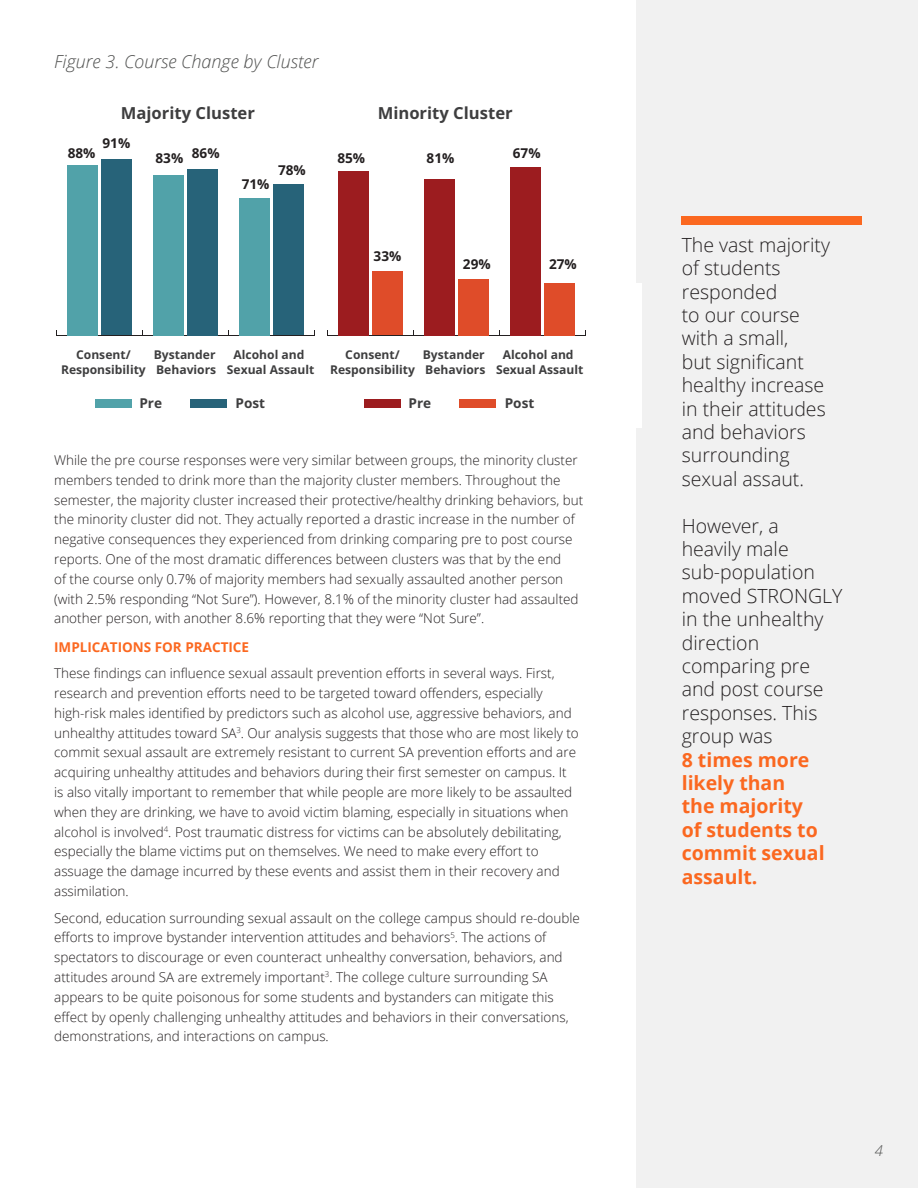
<style>
.page{position:relative;width:918px;height:1188px;background:#fff}
.page>*{position:absolute;margin:0;border:0;box-sizing:border-box;transform-origin:0 0}
.t1{font:300 19.5px/23.4px "Open Sans";color:#231f20}
.t2{font:700 19.5px/23.4px "Open Sans";color:#fb6820}
.t3{font:italic 300 18px "Open Sans";color:#505150}
.t4{font:700 16.65px "Open Sans";color:#3e3e3f}
.t5{font:italic 300 15px "Open Sans";color:#505150}
.t6{font:700 13.65px "Open Sans";color:#231f20}
.t7{font:700 13.65px "Open Sans";color:#3e3e3f}
.t8{font:300 13.5px/19.8px "Open Sans";color:#231f20}
.t9{font:700 13.5px "Open Sans";color:#fb6820}
.t10{font:700 12.15px/14.5px "Open Sans";color:#3e3e3f;text-align:center}
</style>
<div class="page">
<div style="left:636px;top:0;width:282px;height:1188px;background:#f1f1f1"></div>
<div style="left:682px;top:216px;width:180px;height:9px;background:#fb6820"></div>
<div style="left:372px;top:283px;width:270px;height:145px;background:#fff"></div>
<hr style="left:56px;top:335px;width:259px;height:1px;background:#231f20">
<div style="left:101px;top:159px;width:31px;height:176px;background:#276379"></div>
<div style="left:187px;top:169px;width:31px;height:166px;background:#276379"></div>
<div style="left:273px;top:185px;width:31px;height:150px;background:#276379"></div>
<div style="left:67px;top:165px;width:31px;height:170px;background:#51a2a9"></div>
<div style="left:153px;top:175px;width:31px;height:160px;background:#51a2a9"></div>
<div style="left:239px;top:198px;width:31px;height:137px;background:#51a2a9"></div>
<hr style="left:327px;top:335px;width:259px;height:1px;background:#231f20">
<div style="left:372px;top:272px;width:31px;height:63px;background:#df4c29"></div>
<div style="left:458px;top:279px;width:31px;height:56px;background:#df4c29"></div>
<div style="left:544px;top:283px;width:31px;height:52px;background:#df4c29"></div>
<div style="left:338px;top:171px;width:31px;height:164px;background:#9c1c1f"></div>
<div style="left:424px;top:179px;width:31px;height:156px;background:#9c1c1f"></div>
<div style="left:510px;top:167px;width:31px;height:168px;background:#9c1c1f"></div>
<div style="left:95px;top:399px;width:37px;height:8px;background:#51a2a9"></div>
<div style="left:190px;top:399px;width:37px;height:8px;background:#276379"></div>
<div style="left:364px;top:399px;width:37px;height:8px;background:#9c1c1f"></div>
<div style="left:459px;top:399px;width:37px;height:8px;background:#df4c29"></div>
<h2 class="t3" style="left:54px;top:49px;width:266px">Figure 3. Course Change by Cluster</h2>
<p class="t4" style="left:121px;top:101px;width:136px">Majority Cluster</p>
<p class="t4" style="left:378px;top:101px;width:137px">Minority Cluster</p>
<p class="t6" style="left:103px;top:133px;width:29px">91%</p>
<p class="t6" style="left:68px;top:144px;width:29px">88%</p>
<p class="t6" style="left:156px;top:146px;width:66px">83% 86%</p>
<p class="t6" style="left:242px;top:174px;width:29px">71%</p>
<p class="t6" style="left:278px;top:161px;width:29px">78%</p>
<p class="t6" style="left:337px;top:148px;width:29px">85%</p>
<p class="t6" style="left:427px;top:148px;width:29px">81%</p>
<p class="t6" style="left:513px;top:144px;width:29px">67%</p>
<p class="t6" style="left:374px;top:247px;width:29px">33%</p>
<p class="t6" style="left:463px;top:254px;width:29px">29%</p>
<p class="t6" style="left:549px;top:254px;width:29px">27%</p>
<p class="t10" style="left:61px;top:347px;width:86px">Consent/<br>Responsibility</p>
<p class="t10" style="left:154px;top:347px;width:64px;text-align:left">Bystander<br>Behaviors</p>
<p class="t10" style="left:227px;top:347px;width:89px">Alcohol and<br>Sexual Assault</p>
<p class="t10" style="left:330px;top:347px;width:86px">Consent/<br>Responsibility</p>
<p class="t10" style="left:423px;top:347px;width:64px;text-align:left">Bystander<br>Behaviors</p>
<p class="t10" style="left:496px;top:347px;width:89px">Alcohol and<br>Sexual Assault</p>
<p class="t7" style="left:139px;top:393px;width:24px">Pre</p>
<p class="t7" style="left:236px;top:393px;width:31px">Post</p>
<p class="t7" style="left:409px;top:393px;width:24px">Pre</p>
<p class="t7" style="left:505px;top:393px;width:31px">Post</p>
<p class="t8" style="left:54px;top:450px;width:531px">While the pre course responses were very similar between groups, the minority cluster members tended to drink more than the majority cluster members. Throughout the semester, the majority cluster increased their protective/healthy drinking behaviors, but the minority cluster did not. They actually reported a drastic increase in the number of negative consequences they experienced from drinking comparing pre to post course reports. One of the most dramatic differences between clusters was that by the end<br>of the course only 0.7% of majority members had sexually assaulted another person (with 2.5% responding “Not Sure”). However, 8.1% of the minority cluster had assaulted another person, with another 8.6% reporting that they were “Not Sure”.</p>
<p class="t9" style="left:54px;top:638px;width:196px">IMPLICATIONS FOR PRACTICE</p>
<p class="t8" style="left:54px;top:663px;width:526px">These findings can influence sexual assault prevention efforts in several ways. First, research and prevention efforts need to be targeted toward offenders, especially high-risk males identified by predictors such as alcohol use, aggressive behaviors, and unhealthy attitudes toward SA<sup>3</sup>. Our analysis suggests that those who are most likely to commit sexual assault are extremely resistant to current SA prevention efforts and are acquiring unhealthy attitudes and behaviors during their first semester on campus. It is also vitally important to remember that while people are more likely to be assaulted when they are drinking, we have to avoid victim blaming, especially in situations when alcohol is involved<sup>4</sup>. Post traumatic distress for victims can be absolutely debilitating, especially the blame victims put on themselves. We need to make every effort to assuage the damage incurred by these events and assist them in their recovery and assimilation.</p>
<p class="t8" style="left:54px;top:907px;width:527px">Second, education surrounding sexual assault on the college campus should re-double efforts to improve bystander intervention attitudes and behaviors<sup>5</sup>. The actions of spectators to discourage or even counteract unhealthy conversation, behaviors, and attitudes around SA are extremely important<sup>3</sup>. The college culture surrounding SA appears to be quite poisonous for some students and bystanders can mitigate this effect by openly challenging unhealthy attitudes and behaviors in their conversations, demonstrations, and interactions on campus.</p>
<h1 class="t1" style="left:682px;top:233px;width:150px">The vast majority of students responded<br>to our course with a small,<br>but significant healthy increase in their attitudes and behaviors surrounding sexual assaut.</h1>
<h1 class="t1" style="left:682px;top:513px;width:162px">However, a heavily male sub-population moved STRONGLY in the unhealthy direction comparing pre and post course responses. This group was</h1>
<h1 class="t2" style="left:682px;top:747px;width:144px">8 times more likely than<br>the majority of students to commit sexual assault.</h1>
<p class="t5" style="left:875px;top:1141px;width:10px">4</p>
</div>
